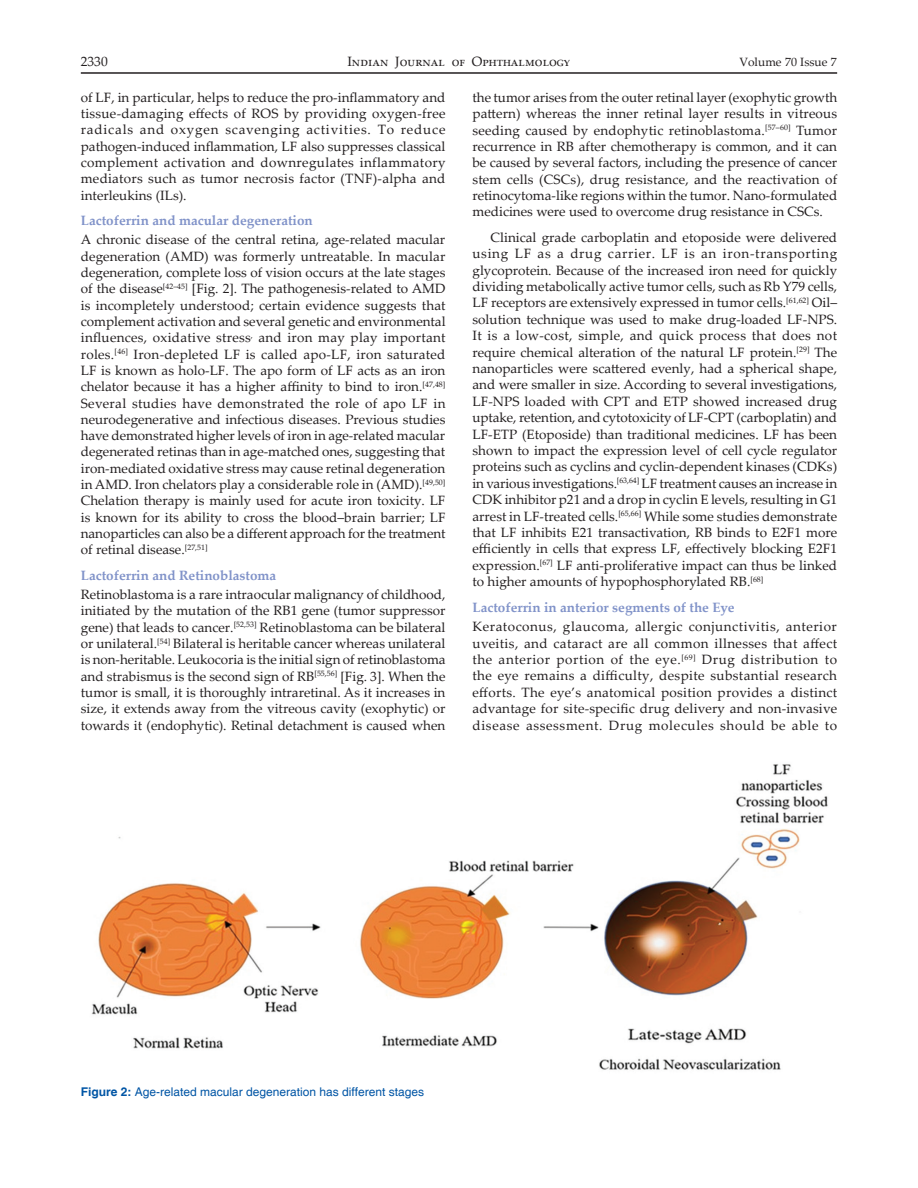
<style>
.page{position:relative;width:918px;height:1188px;background:#fff}
.page>*{position:absolute;margin:0;border:0;box-sizing:border-box;transform-origin:0 0}
.TXFL{font:13.5px/16.4px "Palatino Linotype";color:#231f20;text-align:justify}
.TX{font:13.5px/16.4px "Palatino Linotype";color:#231f20;text-align:justify}
.t1{font:700 13.5px "Palatino Linotype";color:#8193c9}
.J_RH{font:13.5px "Palatino Linotype";color:#231f20}
.FGC{font:12px "Helvetica";color:#0155a5}
.J_RH-2{font:12px "Palatino Linotype";color:#231f20}
.s1{font-weight:700}
</style>
<div class="page">
<hr style="left:81px;top:72px;width:756px;height:2px;background:#231f20">
<img style="left:91px;top:764px;width:737px;height:306px">
<p class="J_RH" style="left:81px;top:52px;width:28px">2330</p>
<p class="J_RH" style="left:347px;top:52px;width:225px">Indian Journal of Ophthalmology</p>
<p class="J_RH-2" style="left:739px;top:54px;width:99px">Volume 70 Issue 7</p>
<p class="TXFL" style="left:81px;top:88px;width:366px">of LF, in particular, helps to reduce the pro‑inflammatory and tissue‑damaging effects of ROS by providing oxygen‑free radicals and oxygen scavenging activities. To reduce pathogen‑induced inflammation, LF also suppresses classical complement activation and downregulates inflammatory mediators such as tumor necrosis factor (TNF)‑alpha and interleukins (ILs).</p>
<h2 class="t1" style="left:81px;top:211px;width:234px">Lactoferrin and macular degeneration</h2>
<p class="TXFL" style="left:81px;top:231px;width:366px">A chronic disease of the central retina, age‑related macular degeneration (AMD) was formerly untreatable. In macular degeneration, complete loss of vision occurs at the late stages of the disease<sup>[42–45]</sup> [Fig. 2]. The pathogenesis‑related to AMD is incompletely understood; certain evidence suggests that complement activation and several genetic and environmental influences, oxidative stress<sup>,</sup> and iron may play important roles.<sup>[46]</sup> Iron‑depleted LF is called apo‑LF, iron saturated LF is known as holo‑LF. The apo form of LF acts as an iron chelator because it has a higher affinity to bind to iron.<sup>[47,48] </sup>Several studies have demonstrated the role of apo LF in neurodegenerative and infectious diseases. Previous studies have demonstrated higher levels of iron in age‑related macular degenerated retinas than in age‑matched ones, suggesting that iron‑mediated oxidative stress may cause retinal degeneration in AMD. Iron chelators play a considerable role in (AMD).<sup>[49,50] </sup>Chelation therapy is mainly used for acute iron toxicity. LF is known for its ability to cross the blood–brain barrier; LF nanoparticles can also be a different approach for the treatment of retinal disease.<sup>[27,51]</sup></p>
<h2 class="t1" style="left:81px;top:566px;width:197px">Lactoferrin and Retinoblastoma</h2>
<p class="TXFL" style="left:81px;top:586px;width:366px">Retinoblastoma is a rare intraocular malignancy of childhood, initiated by the mutation of the RB1 gene (tumor suppressor gene) that leads to cancer.<sup>[52,53]</sup> Retinoblastoma can be bilateral or unilateral.<sup>[54]</sup> Bilateral is heritable cancer whereas unilateral is non‑heritable. Leukocoria is the initial sign of retinoblastoma and strabismus is the second sign of RB<sup>[55,56]</sup> [Fig. 3]. When the tumor is small, it is thoroughly intraretinal. As it increases in size, it extends away from the vitreous cavity (exophytic) or towards it (endophytic). Retinal detachment is caused when</p>
<p class="TXFL" style="left:472px;top:88px;width:366px">the tumor arises from the outer retinal layer (exophytic growth pattern) whereas the inner retinal layer results in vitreous seeding caused by endophytic retinoblastoma.<sup>[57–60]</sup> Tumor recurrence in RB after chemotherapy is common, and it can be caused by several factors, including the presence of cancer stem cells (CSCs), drug resistance, and the reactivation of retinocytoma‑like regions within the tumor. Nano‑formulated medicines were used to overcome drug resistance in CSCs.</p>
<p class="TX" style="left:472px;top:229px;width:366px;text-indent:18px">Clinical grade carboplatin and etoposide were delivered using LF as a drug carrier. LF is an iron‑transporting glycoprotein. Because of the increased iron need for quickly dividing metabolically active tumor cells, such as Rb Y79 cells, LF receptors are extensively expressed in tumor cells.<sup>[61,62]</sup> Oil– solution technique was used to make drug‑loaded LF‑NPS.<br>It is a low‑cost, simple, and quick process that does not require chemical alteration of the natural LF protein.<sup>[29]</sup> The nanoparticles were scattered evenly, had a spherical shape, and were smaller in size. According to several investigations, LF‑NPS loaded with CPT and ETP showed increased drug uptake, retention, and cytotoxicity of LF‑CPT (carboplatin) and LF‑ETP (Etoposide) than traditional medicines. LF has been shown to impact the expression level of cell cycle regulator proteins such as cyclins and cyclin‑dependent kinases (CDKs) in various investigations.<sup>[63,64]</sup> LF treatment causes an increase in CDK inhibitor p21 and a drop in cyclin E levels, resulting in G1 arrest in LF‑treated cells.<sup>[65,66]</sup> While some studies demonstrate that LF inhibits E21 transactivation, RB binds to E2F1 more efficiently in cells that express LF, effectively blocking E2F1 expression.<sup>[67]</sup> LF anti‑proliferative impact can thus be linked to higher amounts of hypophosphorylated RB.<sup>[68]</sup></p>
<h2 class="t1" style="left:472px;top:598px;width:264px">Lactoferrin in anterior segments of the Eye</h2>
<p class="TXFL" style="left:472px;top:618px;width:366px">Keratoconus, glaucoma, allergic conjunctivitis, anterior uveitis, and cataract are all common illnesses that affect the anterior portion of the eye.<sup>[69]</sup> Drug distribution to the eye remains a difficulty, despite substantial research efforts. The eye’s anatomical position provides a distinct advantage for site‑specific drug delivery and non‑invasive disease assessment. Drug molecules should be able to</p>
<p class="FGC" style="left:81px;top:1085px;width:345px"><span class="s1">Figure 2:</span> Age‑related macular degeneration has different stages</p>
</div>
